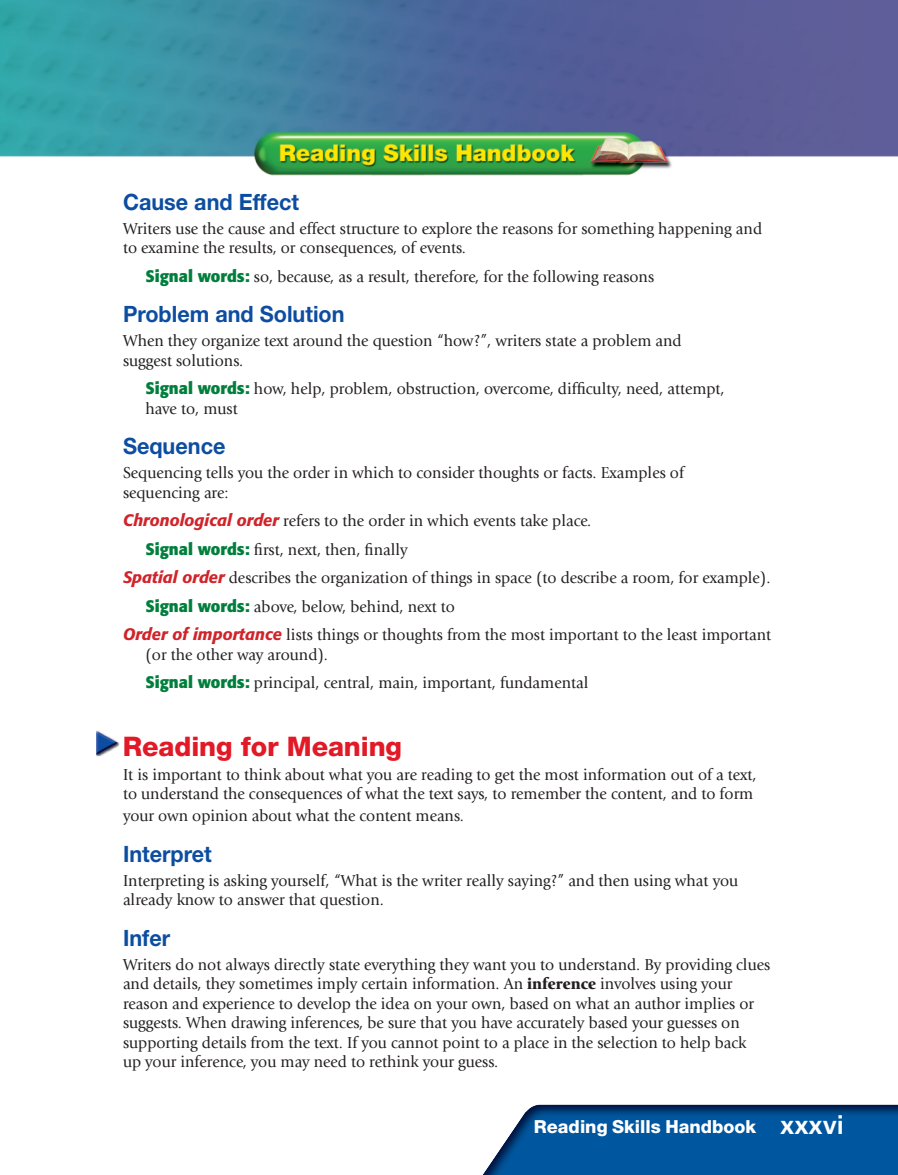
<style>
.page{position:relative;width:898px;height:1175px;background:#fff}
.page>*{position:absolute;margin:0;border:0;box-sizing:border-box;transform-origin:0 0}
.t1{font:800 27px "Helvetica Neue LT Std";letter-spacing:-.005em;color:#e21926}
.t2{font:700 22.5px "Helvetica Neue LT Std";color:#0d4da1;scale:.96 1}
.t3{font:800 18px "Helvetica Neue LT Std";color:#fff}
.t4{font:16.5px/19.5px "Giovanni Std";color:#231f20;scale:.96 1}
.s1{font-family:"Formata OTF";font-weight:700;color:#007f3c}
.s2{font-family:"Formata OTF Md";font-style:italic;color:#d1232a}
.s3{font-weight:900}
.s4{font-family:"Frutiger LT Std";font-weight:700;font-size:25.5px}
</style>
<div class="page">
<img style="left:0;top:0;width:898px;height:176px">
<img style="left:483px;top:1104px;width:415px;height:70px">
<img style="left:96px;top:730px;width:23px;height:26px">
<p class="t2" style="left:123px;top:193px;width:185px">Cause and Effect</p>
<p class="t4" style="left:123px;top:220px;width:667px">Writers use the cause and effect structure to explore the reasons for something happening and to examine the results, or consequences, of events.</p>
<p class="t4" style="left:146px;top:268px;width:531px"><span class="s1">Signal words:</span> so, because, as a result, therefore, for the following reasons</p>
<p class="t2" style="left:123px;top:306px;width:232px">Problem and Solution</p>
<p class="t4" style="left:123px;top:332px;width:583px">When they organize text around the question “how?”, writers state a problem and suggest solutions.</p>
<p class="t4" style="left:146px;top:380px;width:605px"><span class="s1">Signal words:</span> how, help, problem, obstruction, overcome, difficulty, need, attempt, have to, must</p>
<p class="t2" style="left:123px;top:438px;width:108px">Sequence</p>
<p class="t4" style="left:123px;top:464px;width:586px">Sequencing tells you the order in which to consider thoughts or facts. Examples of sequencing are:</p>
<p class="t4" style="left:123px;top:512px;width:489px"><span class="s2">Chronological order</span> refers to the order in which events take place.</p>
<p class="t4" style="left:146px;top:541px;width:275px"><span class="s1">Signal words:</span> first, next, then, finally</p>
<p class="t4" style="left:123px;top:569px;width:676px"><span class="s2">Spatial order</span> describes the organization of things in space (to describe a room, for example).</p>
<p class="t4" style="left:146px;top:598px;width:324px"><span class="s1">Signal words:</span> above, below, behind, next to</p>
<p class="t4" style="left:123px;top:626px;width:677px"><span class="s2">Order of importance</span> lists things or thoughts from the most important to the least important</p>
<p class="t4" style="left:145px;top:641px;width:463px;line-height:28.5px">(or the other way around).<br><span class="s1">Signal words:</span> principal, central, main, important, fundamental</p>
<p class="t1" style="left:123px;top:736px;width:281px">Reading for Meaning</p>
<p class="t4" style="left:123px;top:766px;width:661px">It is important to think about what you are reading to get the most information out of a text, to understand the consequences of what the text says, to remember the content, and to form</p>
<p class="t4" style="left:123px;top:807px;width:357px">your own opinion about what the content means.</p>
<p class="t2" style="left:123px;top:845px;width:94px">Interpret</p>
<p class="t4" style="left:123px;top:872px;width:642px">Interpreting is asking yourself, “What is the writer really saying?” and then using what you already know to answer that question.</p>
<p class="t2" style="left:123px;top:929px;width:51px">Infer</p>
<p class="t4" style="left:123px;top:956px;width:676px">Writers do not always directly state everything they want you to understand. By providing clues and details, they sometimes imply certain information. An <span class="s3">inference</span> involves using your reason and experience to develop the idea on your own, based on what an author implies or suggests. When drawing inferences, be sure that you have accurately based your guesses on supporting details from the text. If you cannot point to a place in the selection to help back<br>up your inference, you may need to rethink your guess.</p>
<p class="t3" style="left:534px;top:1120px;width:311px">Reading Skills Handbook <span class="s4">xxxvi</span></p>
</div>
